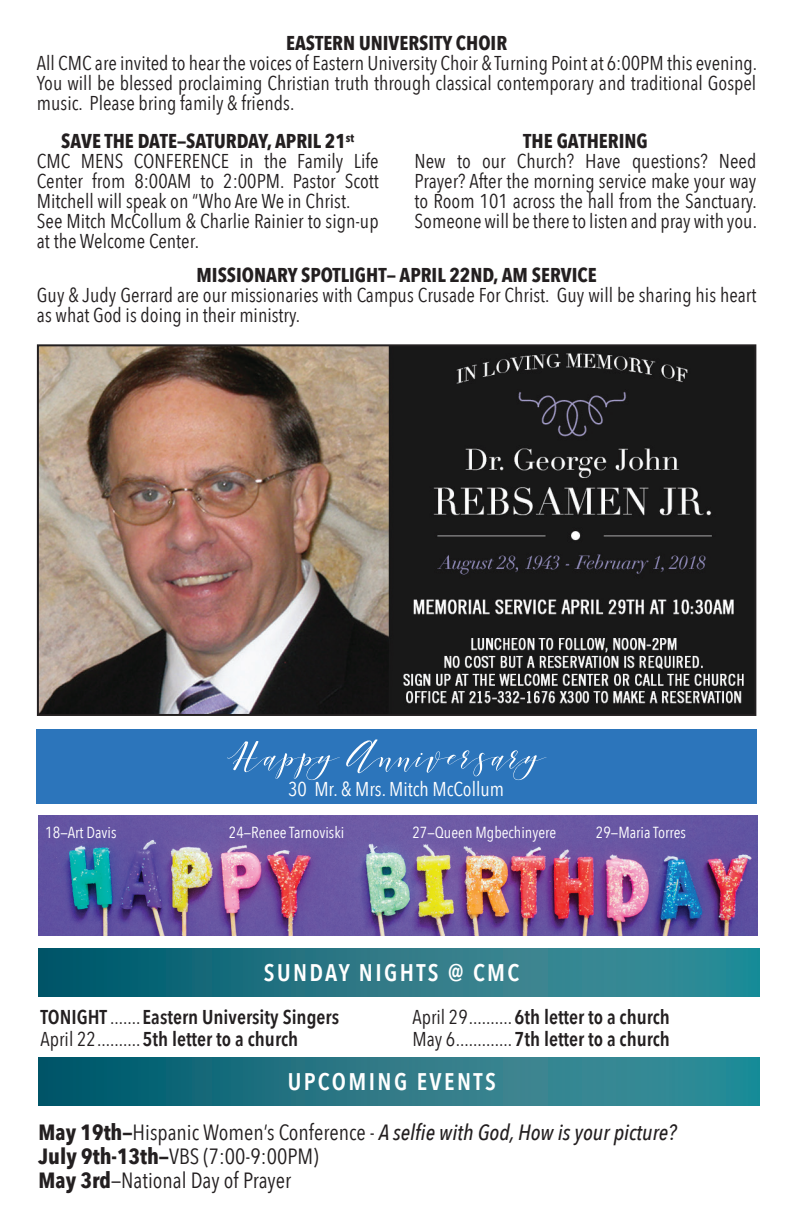
<style>
.page{position:relative;width:792px;height:1224px;background:#fff}
.page>*{position:absolute;margin:0;border:0;box-sizing:border-box;transform-origin:0 0}
.t1{font:600 24px "Avenir Next Condensed";letter-spacing:.1em;color:#fff}
.t2{font:22px/24px "Avenir Next Condensed";color:#231f20}
.t3{font:20px/20px "Avenir Next Condensed";color:#231f20}
.t4{font:600 20px/22px "Avenir Next Condensed";color:#231f20}
.t5{font:700 20px "Avenir Next Condensed";color:#231f20}
.t6{font:20px "Avenir Next Condensed";color:#fff}
.t7{font:16px "Avenir Next Condensed";color:#fff}
.s1{font-weight:700}
.s2{font-weight:400}
.s3{font-weight:500;font-style:italic}
</style>
<div class="page">
<svg style="left:39px;top:948px;width:720px;height:49px;background:#237785"></svg>
<svg style="left:39px;top:1057px;width:720px;height:49px;background:#237785"></svg>
<img style="left:39px;top:816px;width:719px;height:120px">
<div style="left:36px;top:729px;width:720px;height:75px;background:#2c75bb"></div>
<svg style="left:227px;top:739px;width:319px;height:41px"></svg>
<img style="left:40px;top:347px;width:713px;height:366px">
<div style="left:37px;top:344px;width:719px;height:372px;border:2px solid #231f20"></div>
<p class="t5" style="left:286px;top:31px;width:223px">EASTERN UNIVERSITY CHOIR</p>
<p class="t3" style="left:37px;top:52px;width:722px;text-align:justify">All CMC are invited to hear the voices of Eastern University Choir &amp; Turning Point at 6:00PM this evening.<br>You will be blessed proclaiming Christian truth through classical contemporary and traditional Gospel music. Please bring family &amp; friends.</p>
<p class="t3" style="left:37px;top:130px;width:343px;text-indent:24px"><span class="s1">SAVE THE DATE—SATURDAY, APRIL 21</span><sup>st </sup>CMC MENS CONFERENCE in the Family Life Center from 8:00AM to 2:00PM. Pastor Scott Mitchell will speak on “Who Are We in Christ.<br>See Mitch McCollum &amp; Charlie Rainier to sign-up at the Welcome Center.</p>
<p class="t5" style="left:523px;top:129px;width:126px">THE GATHERING</p>
<p class="t3" style="left:415px;top:150px;width:344px;text-align:justify">New to our Church? Have questions? Need Prayer? After the morning service make your way to Room 101 across the hall from the Sanctuary.<br>Someone will be there to listen and pray with you.</p>
<p class="t5" style="left:197px;top:263px;width:402px">MISSIONARY SPOTLIGHT— APRIL 22ND, AM SERVICE</p>
<p class="t3" style="left:37px;top:284px;width:721px">Guy &amp; Judy Gerrard are our missionaries with Campus Crusade For Christ. Guy will be sharing his heart as what God is doing in their ministry.</p>
<p class="t6" style="left:288px;top:772px;width:218px">30 Mr. &amp; Mrs. Mitch McCollum</p>
<p class="t7" style="left:45px;top:819px;width:73px">18—Art Davis</p>
<p class="t7" style="left:229px;top:819px;width:117px">24—Renee Tarnoviski</p>
<p class="t7" style="left:412px;top:819px;width:145px">27—Queen Mgbechinyere</p>
<p class="t7" style="left:596px;top:819px;width:92px">29—Maria Torres</p>
<p class="t1" style="left:264px;top:952px;width:257px">SUNDAY NIGHTS @ CMC</p>
<p class="t4" style="left:41px;top:1006px;width:300px">TONIGHT<span class="s2">.......</span>Eastern University Singers<br><span class="s2">April 22..........</span>5th letter to a church</p>
<p class="t4" style="left:412px;top:1006px;width:259px"><span class="s2">April 29..........</span>6th letter to a church<br><span class="s2">May 6.............</span>7th letter to a church</p>
<p class="t1" style="left:288px;top:1061px;width:210px">UPCOMING EVENTS</p>
<p class="t2" style="left:39px;top:1119px;width:639px"><span class="s1">May 19th—</span>Hispanic Women’s Conference - <span class="s3">A selfie with God, How is your picture?<br></span><span class="s1">July 9th-13th—</span>VBS (7:00-9:00PM)<br><span class="s1">May 3rd</span>—National Day of Prayer</p>
</div>
